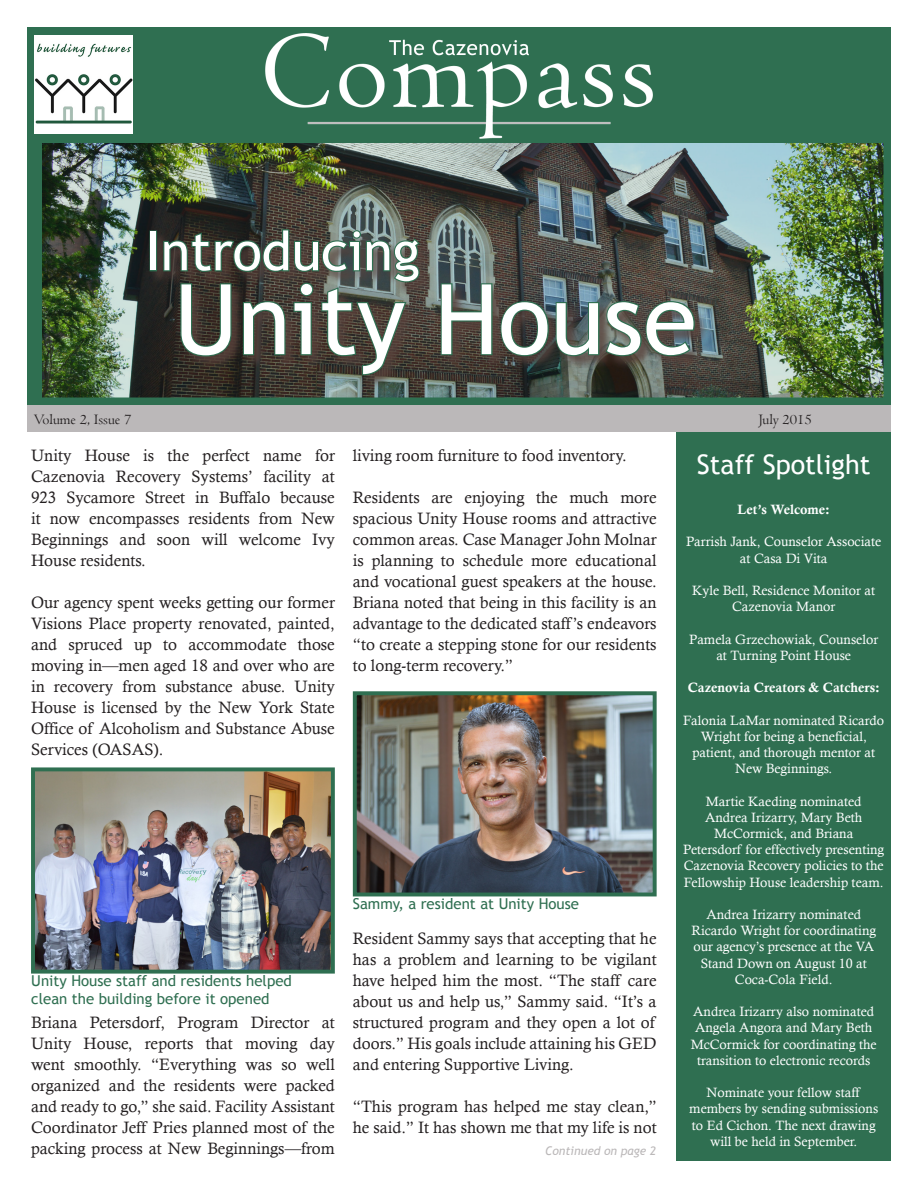
<style>
.page{position:relative;width:918px;height:1188px;background:#fff}
.page>*{position:absolute;margin:0;border:0;box-sizing:border-box;transform-origin:0 0}
.t1{font:97.5px "Trebuchet MS";color:#fff}
.t2{font:54px "Trebuchet MS";color:#fff}
.t3{font:27px "Trebuchet MS";color:#fff}
.t4{font:16.5px/21px "Calisto";color:#231f20;text-align:justify}
.t5{font:15px/18px "Trebuchet MS";color:#2f6f51}
.t6{font:15px "Centaur";color:#231f20}
.t7{font:13.5px/16.2px "Calisto";color:#fff;text-align:center}
.t8{font:13.5px "Calis MT Bol";color:#fff}
.t9{font:italic 12px "Trebuchet MS";color:#bbb8b9}
</style>
<div class="page">
<img style="left:42px;top:143px;width:840px;height:253px">
<div style="left:27px;top:27px;width:864px;height:378px;border:8px solid #2f6f51"></div>
<div style="left:676px;top:432px;width:215px;height:729px;background:#2f6f51"></div>
<div style="left:27px;top:405px;width:864px;height:27px;background:#bbb8b9"></div>
<img style="left:358px;top:696px;width:294px;height:195px">
<div style="left:353px;top:691px;width:304px;height:205px;border:4px solid #2f6f51"></div>
<div style="left:149px;top:228px;width:285px;height:69px;background:#58423c;opacity:.85"></div>
<div style="left:150px;top:230px;width:7px;height:41px;border:2px solid #2f6f51"></div>
<div style="left:179px;top:281px;width:530px;height:108px;background:#58423c;opacity:.85"></div>
<svg style="left:162px;top:228px;width:260px;height:148px;background:#43473d"></svg>
<svg style="left:440px;top:282px;width:256px;height:75px;background:#4e5750"></svg>
<div style="left:27px;top:27px;width:864px;height:116px;background:#2f6f51"></div>
<img style="left:34px;top:35px;width:99px;height:99px">
<img style="left:266px;top:33px;width:386px;height:106px">
<img style="left:36px;top:772px;width:294px;height:197px">
<div style="left:31px;top:767px;width:304px;height:207px;border:4px solid #2f6f51"></div>
<p class="t6" style="left:34px;top:410px;width:99px">Volume 2, Issue 7</p>
<p class="t2" style="left:146px;top:219px;width:276px">Introducing</p>
<p class="t1" style="left:174px;top:262px;width:524px">Unity House</p>
<p class="t6" style="left:758px;top:410px;width:55px">July 2015</p>
<p class="t4" style="left:31px;top:444px;width:305px">Unity House is the perfect name for Cazenovia Recovery Systems’ facility at 923 Sycamore Street in Buffalo because it now encompasses residents from New Beginnings and soon will welcome Ivy House residents.</p>
<p class="t4" style="left:31px;top:591px;width:305px">Our agency spent weeks getting our former Visions Place property renovated, painted, and spruced up to accommodate those moving in—men aged 18 and over who are in recovery from substance abuse. Unity House is licensed by the New York State Office of Alcoholism and Substance Abuse Services (OASAS).</p>
<p class="t4" style="left:353px;top:444px;width:275px">living room furniture to food inventory.</p>
<p class="t4" style="left:353px;top:486px;width:305px">Residents are enjoying the much more spacious Unity House rooms and attractive common areas. Case Manager John Molnar is planning to schedule more educational and vocational guest speakers at the house.<br>Briana noted that being in this facility is an advantage to the dedicated staff’s endeavors “to create a stepping stone for our residents to long-term recovery.”</p>
<p class="t5" style="left:31px;top:972px;width:262px">Unity House staff and residents helped clean the building before it opened</p>
<p class="t4" style="left:31px;top:1011px;width:305px">Briana Petersdorf, Program Director at Unity House, reports that moving day went smoothly. “Everything was so well organized and the residents were packed and ready to go,” she said. Facility Assistant Coordinator Jeff Pries planned most of the packing process at New Beginnings—from</p>
<p class="t5" style="left:353px;top:895px;width:228px">Sammy, a resident at Unity House</p>
<p class="t4" style="left:353px;top:927px;width:305px">Resident Sammy says that accepting that he has a problem and learning to be vigilant have helped him the most. “The staff care about us and help us,” Sammy said. “It’s a structured program and they open a lot of doors.” His goals include attaining his GED and entering Supportive Living.</p>
<p class="t4" style="left:353px;top:1095px;width:305px">“This program has helped me stay clean,” he said.” It has shown me that my life is not</p>
<p class="t9" style="left:545px;top:1143px;width:112px">Continued on page 2</p>
<p class="t3" style="left:697px;top:449px;width:175px">Staff Spotlight</p>
<p class="t8" style="left:738px;top:502px;width:94px">Let’s Welcome:</p>
<p class="t7" style="left:686px;top:533px;width:197px">Parrish Jank, Counselor Associate at Casa Di Vita</p>
<p class="t7" style="left:692px;top:582px;width:184px">Kyle Bell, Residence Monitor at<br>Cazenovia Manor</p>
<p class="t7" style="left:689px;top:631px;width:190px">Pamela Grzechowiak, Counselor at Turning Point House</p>
<p class="t8" style="left:688px;top:680px;width:194px">Cazenovia Creators &amp; Catchers:</p>
<p class="t7" style="left:683px;top:712px;width:202px">Falonia LaMar nominated Ricardo<br>Wright for being a beneficial, patient, and thorough mentor at<br>New Beginnings.</p>
<p class="t7" style="left:683px;top:793px;width:203px">Martie Kaeding nominated<br>Andrea Irizarry, Mary Beth<br>McCormick, and Briana<br>Petersdorf for effectively presenting<br>Cazenovia Recovery policies to the<br>Fellowship House leadership team.</p>
<p class="t7" style="left:691px;top:906px;width:186px">Andrea Irizarry nominated<br>Ricardo Wright for coordinating our agency’s presence at the VA<br>Stand Down on August 10 at<br>Coca-Cola Field.</p>
<p class="t7" style="left:691px;top:1003px;width:188px">Andrea Irizarry also nominated<br>Angela Angora and Mary Beth<br>McCormick for coordinating the transition to electronic records</p>
<p class="t7" style="left:689px;top:1084px;width:190px">Nominate your fellow staff members by sending submissions to Ed Cichon. The next drawing</p>
<p class="t7" style="left:710px;top:1133px;width:149px">will be held in September.</p>
</div>
